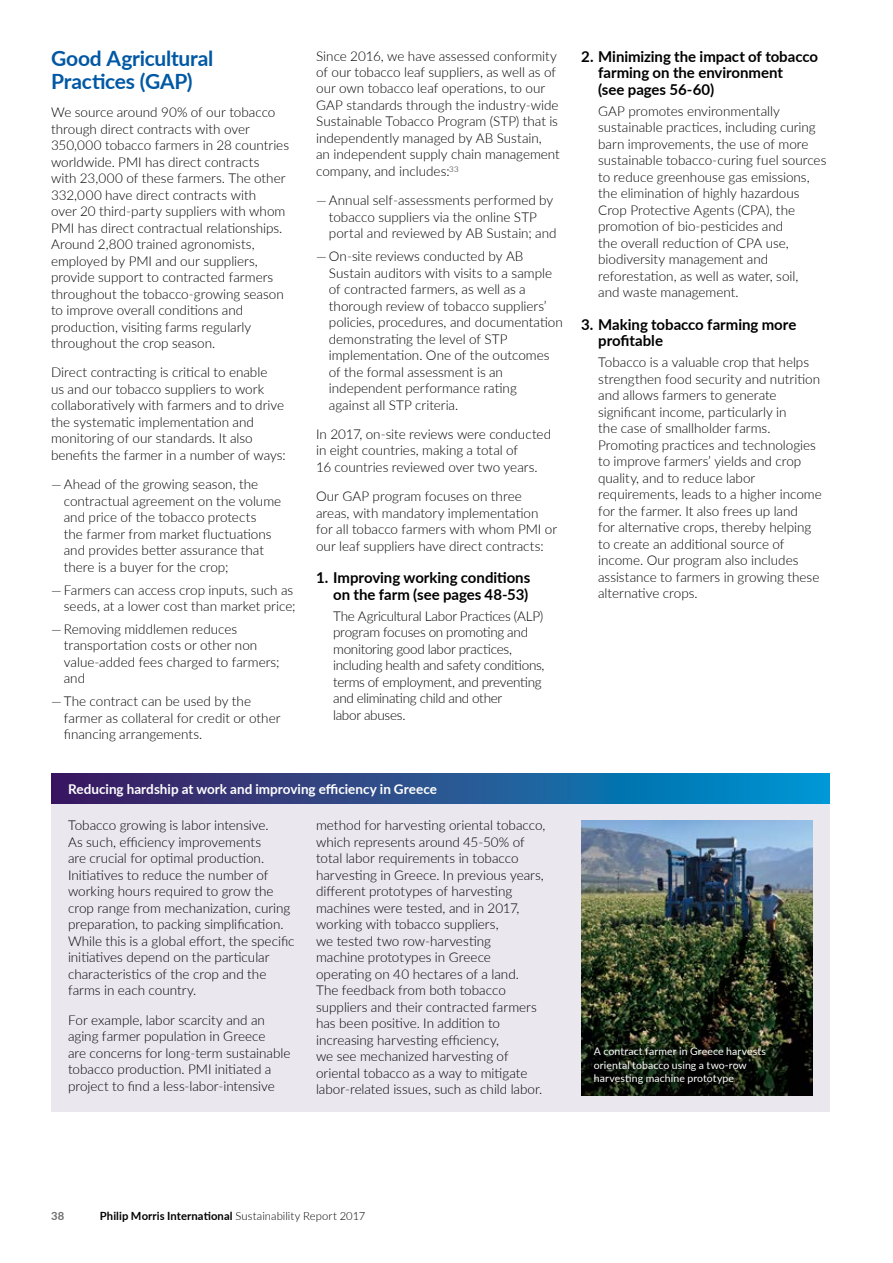
<style>
.page{position:relative;width:893px;height:1263px;background:#fff}
.page>*{position:absolute;margin:0;border:0;box-sizing:border-box;transform-origin:0 0}
.t1{font:700 21px/22.5px "Lato";letter-spacing:-.01em;color:#0058a4}
.t2{font:700 15px/16.5px "Lato";letter-spacing:-.005em;color:#000}
.t3{font:300 13.5px/16.5px "Lato";color:#000}
.t4{font:300 13.5px/16.5px "Lato";letter-spacing:-.02em;color:#000}
.t5{font:700 13.5px "Lato";color:#fff}
.t6{font:700 11.25px "Lato";letter-spacing:.01em;color:#000}
.t7{font:700 11.25px "Lato";color:#6d6e71}
.t8{font:10.5px/13.5px "Lato";letter-spacing:.01em;color:#fff}
.s1{font-weight:300}
</style>
<div class="page">
<div style="left:51px;top:774px;width:778px;height:338px;background:#eae7ef"></div>
<div style="left:51px;top:774px;width:778px;height:30px;background:linear-gradient(to right,#46185b,#0096cf)"></div>
<img style="left:581px;top:821px;width:231px;height:274px">
<h1 class="t1" style="left:51px;top:46px;width:164px">Good Agricultural<br>Practices (GAP)</h1>
<p class="t3" style="left:51px;top:104px;width:240px">We source around 90% of our tobacco through direct contracts with over 350,000 tobacco farmers in 28 countries worldwide. PMI has direct contracts<br>with 23,000 of these farmers. The other 332,000 have direct contracts with<br>over 20 third-party suppliers with whom PMI has direct contractual relationships.<br>Around 2,800 trained agronomists, employed by PMI and our suppliers, provide support to contracted farmers throughout the tobacco-growing season to improve overall conditions and production, visiting farms regularly throughout the crop season.</p>
<p class="t3" style="left:51px;top:364px;width:236px">Direct contracting is critical to enable<br>us and our tobacco suppliers to work collaboratively with farmers and to drive the systematic implementation and monitoring of our standards. It also benefits the farmer in a number of ways:</p>
<p class="t3" style="left:64px;top:475px;width:219px;text-indent:-13px">— Ahead of the growing season, the contractual agreement on the volume and price of the tobacco protects<br>the farmer from market fluctuations and provides better assurance that there is a buyer for the crop;</p>
<p class="t3" style="left:51px;top:581px;width:246px;text-align:right">— Farmers can access crop inputs, such as seeds, at a lower cost than market price;</p>
<p class="t3" style="left:64px;top:620px;width:217px;text-indent:-13px">— Removing middlemen reduces transportation costs or other non value-added fees charged to farmers; and</p>
<p class="t3" style="left:64px;top:693px;width:218px;text-indent:-13px">— The contract can be used by the farmer as collateral for credit or other financing arrangements.</p>
<p class="t3" style="left:316px;top:47px;width:245px">Since 2016, we have assessed conformity of our tobacco leaf suppliers, as well as of our own tobacco leaf operations, to our GAP standards through the industry-wide Sustainable Tobacco Program (STP) that is independently managed by AB Sustain,<br>an independent supply chain management company, and includes:<sup>33</sup></p>
<p class="t3" style="left:329px;top:192px;width:229px;text-indent:-13px">— Annual self-assessments performed by tobacco suppliers via the online STP portal and reviewed by AB Sustain; and</p>
<p class="t3" style="left:329px;top:248px;width:235px;text-indent:-13px">— On-site reviews conducted by AB Sustain auditors with visits to a sample of contracted farmers, as well as a thorough review of tobacco suppliers’ policies, procedures, and documentation demonstrating the level of STP implementation. One of the outcomes of the formal assessment is an independent performance rating<br>against all STP criteria.</p>
<p class="t3" style="left:316px;top:425px;width:237px">In 2017, on-site reviews were conducted in eight countries, making a total of<br>16 countries reviewed over two years.</p>
<p class="t3" style="left:316px;top:488px;width:243px">Our GAP program focuses on three areas, with mandatory implementation for all tobacco farmers with whom PMI or our leaf suppliers have direct contracts:</p>
<p class="t2" style="left:316px;top:569px;width:216px;text-align:right">1. Improving working conditions on the farm (see pages 48-53)</p>
<p class="t4" style="left:333px;top:607px;width:213px">The Agricultural Labor Practices (ALP) program focuses on promoting and monitoring good labor practices, including health and safety conditions, terms of employment, and preventing and eliminating child and other<br>labor abuses.</p>
<p class="t5" style="left:68px;top:779px;width:370px">Reducing hardship at work and improving efficiency in Greece</p>
<p class="t3" style="left:68px;top:817px;width:228px">Tobacco growing is labor intensive.<br>As such, efficiency improvements<br>are crucial for optimal production.<br>Initiatives to reduce the number of working hours required to grow the crop range from mechanization, curing preparation, to packing simplification.<br>While this is a global effort, the specific initiatives depend on the particular characteristics of the crop and the farms in each country.</p>
<p class="t3" style="left:68px;top:1011px;width:224px">For example, labor scarcity and an aging farmer population in Greece<br>are concerns for long-term sustainable tobacco production. PMI initiated a project to find a less-labor-intensive</p>
<p class="t3" style="left:316px;top:817px;width:231px">method for harvesting oriental tobacco, which represents around 45-50% of total labor requirements in tobacco harvesting in Greece. In previous years, different prototypes of harvesting machines were tested, and in 2017, working with tobacco suppliers,<br>we tested two row-harvesting<br>machine prototypes in Greece operating on 40 hectares of a land.<br>The feedback from both tobacco suppliers and their contracted farmers has been positive. In addition to increasing harvesting efficiency,<br>we see mechanized harvesting of oriental tobacco as a way to mitigate labor‑related issues, such as child labor.</p>
<p class="t2" style="left:598px;top:48px;width:221px;text-indent:-17px">2. Minimizing the impact of tobacco farming on the environment<br>(see pages 56-60)</p>
<p class="t3" style="left:598px;top:102px;width:230px">GAP promotes environmentally sustainable practices, including curing barn improvements, the use of more sustainable tobacco-curing fuel sources to reduce greenhouse gas emissions, the elimination of highly hazardous Crop Protective Agents (CPA), the promotion of bio-pesticides and<br>the overall reduction of CPA use, biodiversity management and reforestation, as well as water, soil,<br>and waste management.</p>
<p class="t2" style="left:598px;top:315px;width:200px;text-indent:-17px">3. Making tobacco farming more profitable</p>
<p class="t3" style="left:598px;top:353px;width:225px">Tobacco is a valuable crop that helps strengthen food security and nutrition and allows farmers to generate significant income, particularly in<br>the case of smallholder farms.<br>Promoting practices and technologies to improve farmers’ yields and crop quality, and to reduce labor requirements, leads to a higher income for the farmer. It also frees up land<br>for alternative crops, thereby helping to create an additional source of income. Our program also includes assistance to farmers in growing these alternative crops.</p>
<p class="t8" style="left:594px;top:1044px;width:174px">A contract farmer in Greece harvests oriental tobacco using a two-row harvesting machine prototype</p>
<p class="t7" style="left:51px;top:1208px;width:15px">38</p>
<p class="t6" style="left:100px;top:1208px;width:267px">Philip Morris International <span class="s1">Sustainability Report 2017</span></p>
</div>
